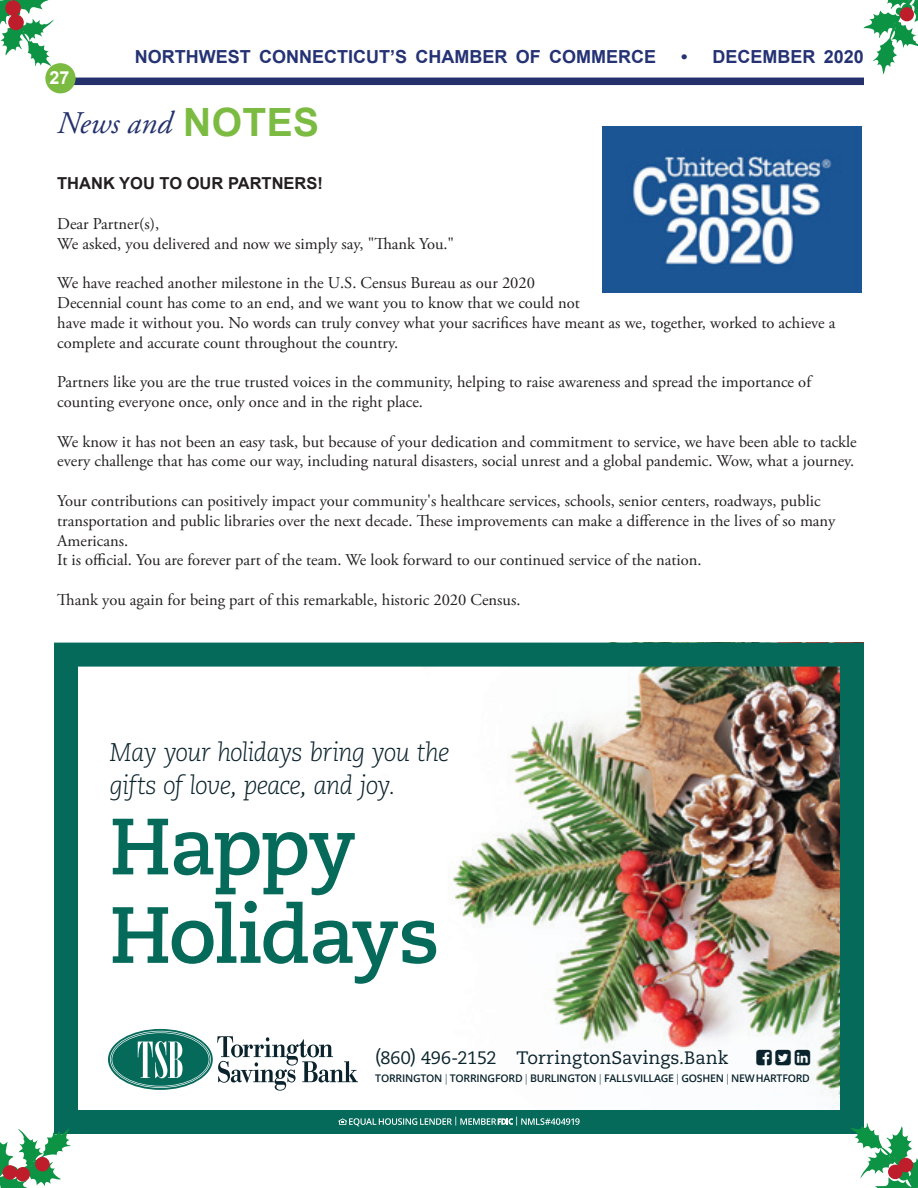
<style>
.page{position:relative;width:918px;height:1188px;background:#fff}
.page>*{position:absolute;margin:0;border:0;box-sizing:border-box;transform-origin:0 0}
.t1{font:700 79.5px/88.5px "Caecilia LT Std";letter-spacing:-.03em;color:#066a5b}
.t2{font:italic 31.5px "Adobe Garamond Pro";color:#24316c}
.t3{font:italic 300 25.5px/33px "Caecilia LT Std";letter-spacing:-.035em;color:#0b232c}
.t4{font:700 18px "Arial";color:#253374}
.t5{font:18px "Caecilia LT Std";letter-spacing:-.005em;color:#0b232c}
.t6{font:700 18px "Arial";color:#fff}
.t7{font:16.5px/19.8px "Adobe Garamond Pro";color:#231f20}
.t8{font:700 16.5px "Arial";color:#231f20}
.t9{font:600 10.5px "Open Sans";letter-spacing:-.02em;color:#0a232b}
.s1{font-family:"Arial";font-weight:700;font-style:normal;font-size:39px;color:#7cbb42}
.s2{font-weight:300}
</style>
<div class="page">
<div style="left:66px;top:78px;width:798px;height:7px;background:#24316c"></div>
<div style="left:45px;top:63px;width:31px;height:30px;background:#7cbb42;border-radius:50%"></div>
<img style="left:603px;top:126px;width:258px;height:167px">
<img style="left:159px;top:668px;width:680px;height:440px">
<svg style="left:108px;top:1029px;width:250px;height:62px"></svg>
<div style="left:54px;top:643px;width:810px;height:491px;border:24px solid #066a5b"></div>
<svg style="left:338px;top:1117px;width:242px;height:9px;background:#4e958a"></svg>
<svg style="left:864px;top:0;width:54px;height:74px"></svg>
<div style="left:900px;top:7px;width:14px;height:14px;background:#be1d2c;border-radius:50%"></div>
<svg style="left:0;top:0;width:54px;height:67px"></svg>
<div style="left:5px;top:0;width:16px;height:16px;background:#be1d2c;border-radius:50%"></div>
<div style="left:8px;top:15px;width:16px;height:15px;background:#be1d2c;border-radius:50%"></div>
<svg style="left:0;top:1129px;width:71px;height:59px"></svg>
<div style="left:3px;top:1165px;width:14px;height:15px;background:#be1d2c;border-radius:50%"></div>
<div style="left:16px;top:1167px;width:14px;height:15px;background:#be1d2c;border-radius:50%"></div>
<div style="left:35px;top:1157px;width:15px;height:14px;background:#be1d2c;border-radius:50%"></div>
<svg style="left:850px;top:1123px;width:68px;height:65px"></svg>
<div style="left:899px;top:1158px;width:14px;height:14px;background:#be1d2c;border-radius:50%"></div>
<div style="left:888px;top:1165px;width:15px;height:14px;background:#be1d2c;border-radius:50%"></div>
<svg style="left:756px;top:1049px;width:54px;height:16px"></svg>
<p class="t6" style="left:50px;top:66px;width:22px">27</p>
<p class="t4" style="left:135px;top:45px;width:523px">NORTHWEST CONNECTICUT’S CHAMBER OF COMMERCE</p>
<p class="t4" style="left:681px;top:45px;width:184px">• DECEMBER 2020</p>
<h2 class="t2" style="left:57px;top:105px;width:263px">News and <span class="s1">NOTES</span></h2>
<p class="t8" style="left:57px;top:172px;width:267px">THANK YOU TO OUR PARTNERS!</p>
<p class="t7" style="left:57px;top:214px;width:399px">Dear Partner(s),<br>We asked, you delivered and now we simply say, "Thank You."</p>
<p class="t7" style="left:57px;top:274px;width:780px">We have reached another milestone in the U.S. Census Bureau as our 2020<br>Decennial count has come to an end, and we want you to know that we could not<br>have made it without you. No words can truly convey what your sacrifices have meant as we, together, worked to achieve a complete and accurate count throughout the country.</p>
<p class="t7" style="left:57px;top:373px;width:755px">Partners like you are the true trusted voices in the community, helping to raise awareness and spread the importance of counting everyone once, only once and in the right place.</p>
<p class="t7" style="left:57px;top:432px;width:801px">We know it has not been an easy task, but because of your dedication and commitment to service, we have been able to tackle every challenge that has come our way, including natural disasters, social unrest and a global pandemic. Wow, what a journey.</p>
<p class="t7" style="left:57px;top:491px;width:780px">Your contributions can positively impact your community's healthcare services, schools, senior centers, roadways, public transportation and public libraries over the next decade. These improvements can make a difference in the lives of so many Americans.<br>It is official. You are forever part of the team. We look forward to our continued service of the nation.</p>
<p class="t7" style="left:57px;top:590px;width:465px">Thank you again for being part of this remarkable, historic 2020 Census.</p>
<h3 class="t3" style="left:110px;top:736px;width:341px">May your holidays bring you the gifts of love, peace, and joy.</h3>
<h1 class="t1" style="left:110px;top:804px;width:332px">Happy<br>Holidays</h1>
<p class="t5" style="left:375px;top:1047px;width:355px">(860) 496-2152 TorringtonSavings.Bank</p>
<p class="t9" style="left:375px;top:1071px;width:436px">TORRINGTON <span class="s2">|</span> TORRINGFORD <span class="s2">|</span> BURLINGTON <span class="s2">|</span> FALLS VILLAGE <span class="s2">|</span> GOSHEN <span class="s2">|</span> NEW HARTFORD</p>
</div>
